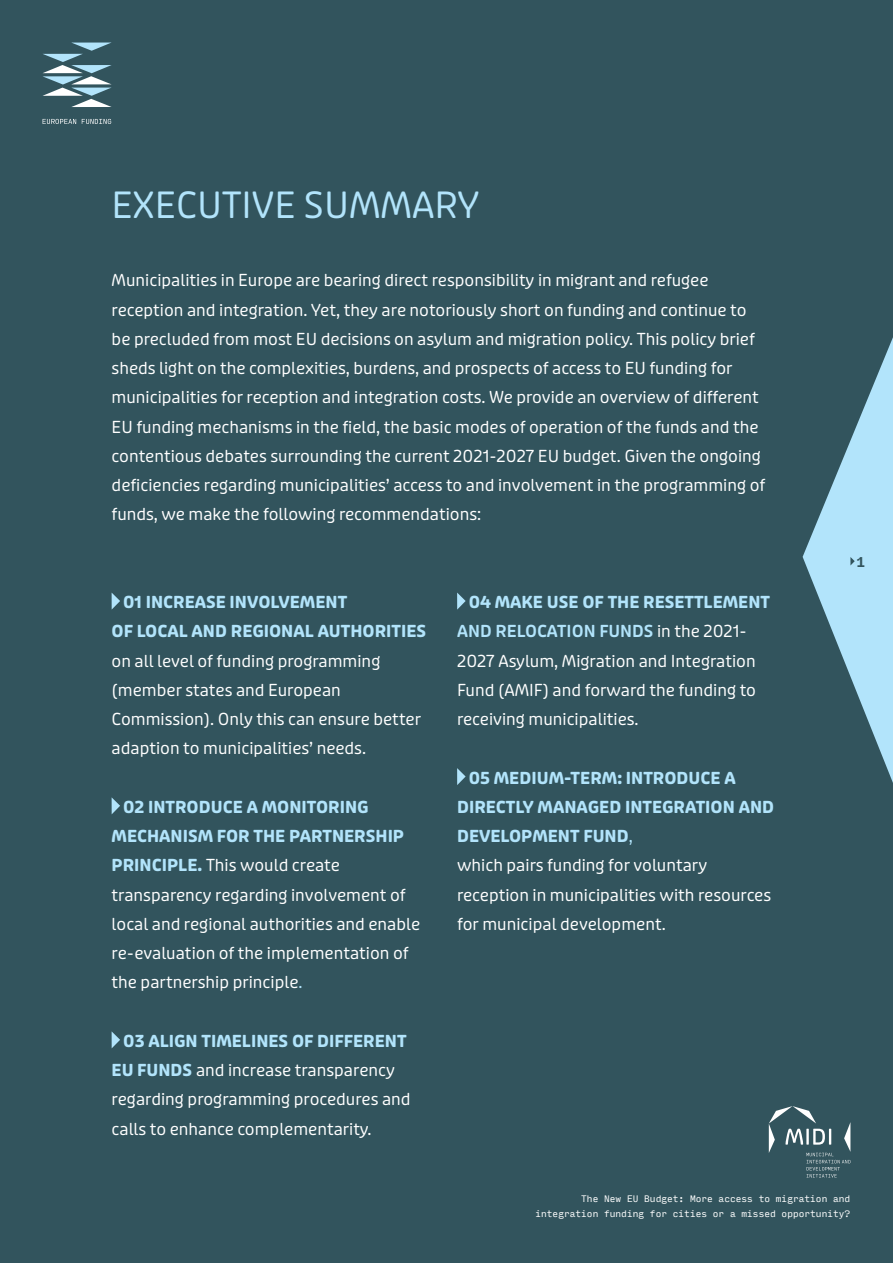
<style>
.page{position:relative;width:893px;height:1263px;background:#32545d}
.page>*{position:absolute;margin:0;border:0;box-sizing:border-box;transform-origin:0 0}
.t1{font:36px "Puffin Display Soft";color:#b2e4fb}
.t2{font:16.5px/29.2px "Puffin Display Soft";color:#fff}
.t3{font:700 16.5px/29.2px "Puffin Display Soft";color:#b2e4fb}
.t4{font:700 13.5px "Input Mono";color:#32545d}
.t5{font:9px/15px "Input Mono";color:#fff;text-align:right}
.s1{font-weight:700;color:#b2e4fb}
.s2{color:#b2e4fb}
.s3{font-weight:600;color:#b2e4fb}
</style>
<div class="page">
<svg style="left:112px;top:593px;width:8px;height:16px"></svg>
<svg style="left:112px;top:798px;width:8px;height:16px"></svg>
<svg style="left:112px;top:1032px;width:8px;height:16px"></svg>
<svg style="left:457px;top:593px;width:9px;height:17px"></svg>
<svg style="left:457px;top:768px;width:9px;height:17px"></svg>
<svg style="left:803px;top:337px;width:90px;height:446px"></svg>
<svg style="left:769px;top:1106px;width:81px;height:71px"></svg>
<svg style="left:43px;top:43px;width:69px;height:64px"></svg>
<svg style="left:43px;top:119px;width:68px;height:5px"></svg>
<h1 class="t1" style="left:112px;top:184px;width:369px">EXECUTIVE SUMMARY</h1>
<p class="t2" style="left:112px;top:266px;width:655px">Municipalities in Europe are bearing direct responsibility in migrant and refugee reception and integration. Yet, they are notoriously short on funding and continue to be precluded from most EU decisions on asylum and migration policy. This policy brief sheds light on the complexities, burdens, and prospects of access to EU funding for municipalities for reception and integration costs. We provide an overview of different EU funding mechanisms in the field, the basic modes of operation of the funds and the contentious debates surrounding the current 2021-2027 EU budget. Given the ongoing deficiencies regarding municipalities’ access to and involvement in the programming of funds, we make the following recommendations:</p>
<p class="t3" style="left:112px;top:588px;width:316px;text-indent:12px">01 INCREASE INVOLVEMENT<br>OF LOCAL AND REGIONAL AUTHORITIES</p>
<p class="t2" style="left:112px;top:646px;width:311px">on all level of funding programming (member states and European Commission). Only this can ensure better adaption to municipalities’ needs.</p>
<p class="t2" style="left:112px;top:793px;width:310px;text-indent:12px"><span class="s1">02 INTRODUCE A MONITORING MECHANISM FOR THE PARTNERSHIP PRINCIPLE.</span> This would create transparency regarding involvement of local and regional authorities and enable re-evaluation of the implementation of the partnership principle<span class="s2">.</span></p>
<p class="t2" style="left:112px;top:1027px;width:301px;text-indent:12px"><span class="s1">03 ALIGN TIMELINES OF DIFFERENT EU FUNDS</span> and increase transparency regarding programming procedures and calls to enhance complementarity.</p>
<p class="t2" style="left:457px;top:588px;width:314px;text-indent:12px"><span class="s1">04 MAKE USE OF THE RESETTLEMENT </span><span class="s3">AND RELOCATION FUNDS</span> in the 2021- 2027 Asylum, Migration and Integration Fund (AMIF) and forward the funding to receiving municipalities.</p>
<p class="t2" style="left:457px;top:763px;width:319px;text-indent:12px"><span class="s1">05 MEDIUM-TERM: INTRODUCE A<br>DIRECTLY MANAGED INTEGRATION AND<br>DEVELOPMENT FUND</span><span class="s2">,<br></span>which pairs funding for voluntary reception in municipalities with resources for municipal development.</p>
<p class="t4" style="left:856px;top:549px;width:10px">1</p>
<p class="t5" style="left:535px;top:1191px;width:316px">The New EU Budget: More access to migration and integration funding for cities or a missed opportunity?</p>
</div>
